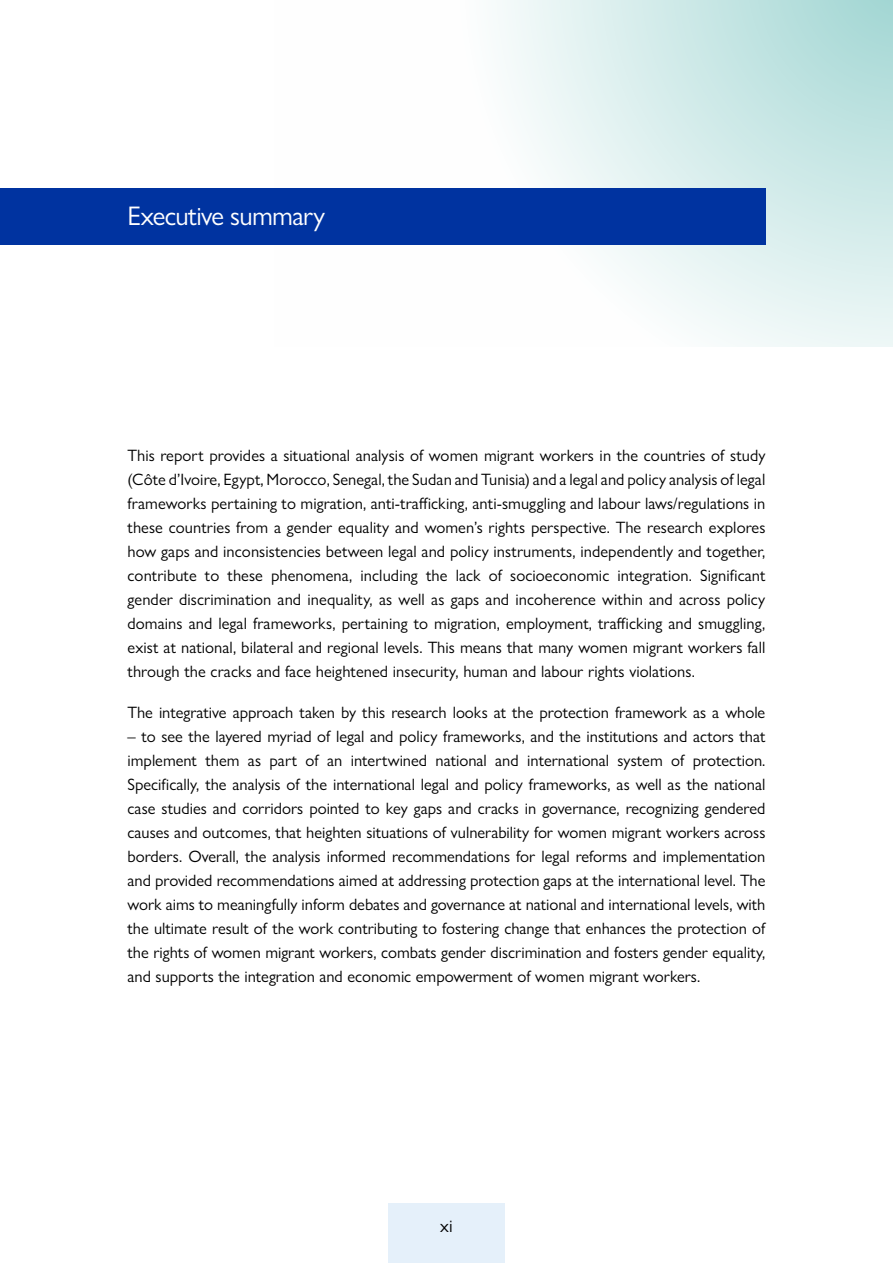
<style>
.page{position:relative;width:893px;height:1263px;background:#fff}
.page>*{position:absolute;margin:0;border:0;box-sizing:border-box;transform-origin:0 0}
.t1{font:27px "Gill Sans Nova";letter-spacing:-.025em;color:#fff}
.t2{font:18px "Gill Sans Nova";color:#000}
.t3{font:16.5px/24px "Gill Sans Nova";color:#000;text-align:justify}
</style>
<div class="page">
<svg style="left:502px;top:0;width:391px;height:347px"></svg>
<div style="left:388px;top:1203px;width:117px;height:60px;background:#e5f0fa"></div>
<div style="left:0;top:188px;width:765px;height:57px;background:#0033a0"></div>
<h1 class="t1" style="left:128px;top:199px;width:199px">Executive summary</h1>
<p class="t3" style="left:128px;top:443px;width:639px">This report provides a situational analysis of women migrant workers in the countries of study (Côte d’Ivoire, Egypt, Morocco, Senegal, the Sudan and Tunisia) and a legal and policy analysis of legal frameworks pertaining to migration, anti‑trafficking, anti‑smuggling and labour laws/regulations in these countries from a gender equality and women’s rights perspective. The research explores how gaps and inconsistencies between legal and policy instruments, independently and together, contribute to these phenomena, including the lack of socioeconomic integration. Significant gender discrimination and inequality, as well as gaps and incoherence within and across policy domains and legal frameworks, pertaining to migration, employment, trafficking and smuggling, exist at national, bilateral and regional levels. This means that many women migrant workers fall through the cracks and face heightened insecurity, human and labour rights violations.</p>
<p class="t3" style="left:128px;top:700px;width:639px">The integrative approach taken by this research looks at the protection framework as a whole</p>
<p class="t3" style="left:128px;top:724px;width:640px">– to see the layered myriad of legal and policy frameworks, and the institutions and actors that implement them as part of an intertwined national and international system of protection.<br>Specifically, the analysis of the international legal and policy frameworks, as well as the national case studies and corridors pointed to key gaps and cracks in governance, recognizing gendered causes and outcomes, that heighten situations of vulnerability for women migrant workers across borders. Overall, the analysis informed recommendations for legal reforms and implementation and provided recommendations aimed at addressing protection gaps at the international level. The work aims to meaningfully inform debates and governance at national and international levels, with the ultimate result of the work contributing to fostering change that enhances the protection of the rights of women migrant workers, combats gender discrimination and fosters gender equality, and supports the integration and economic empowerment of women migrant workers.</p>
<p class="t2" style="left:440px;top:1215px;width:14px">xi</p>
</div>
